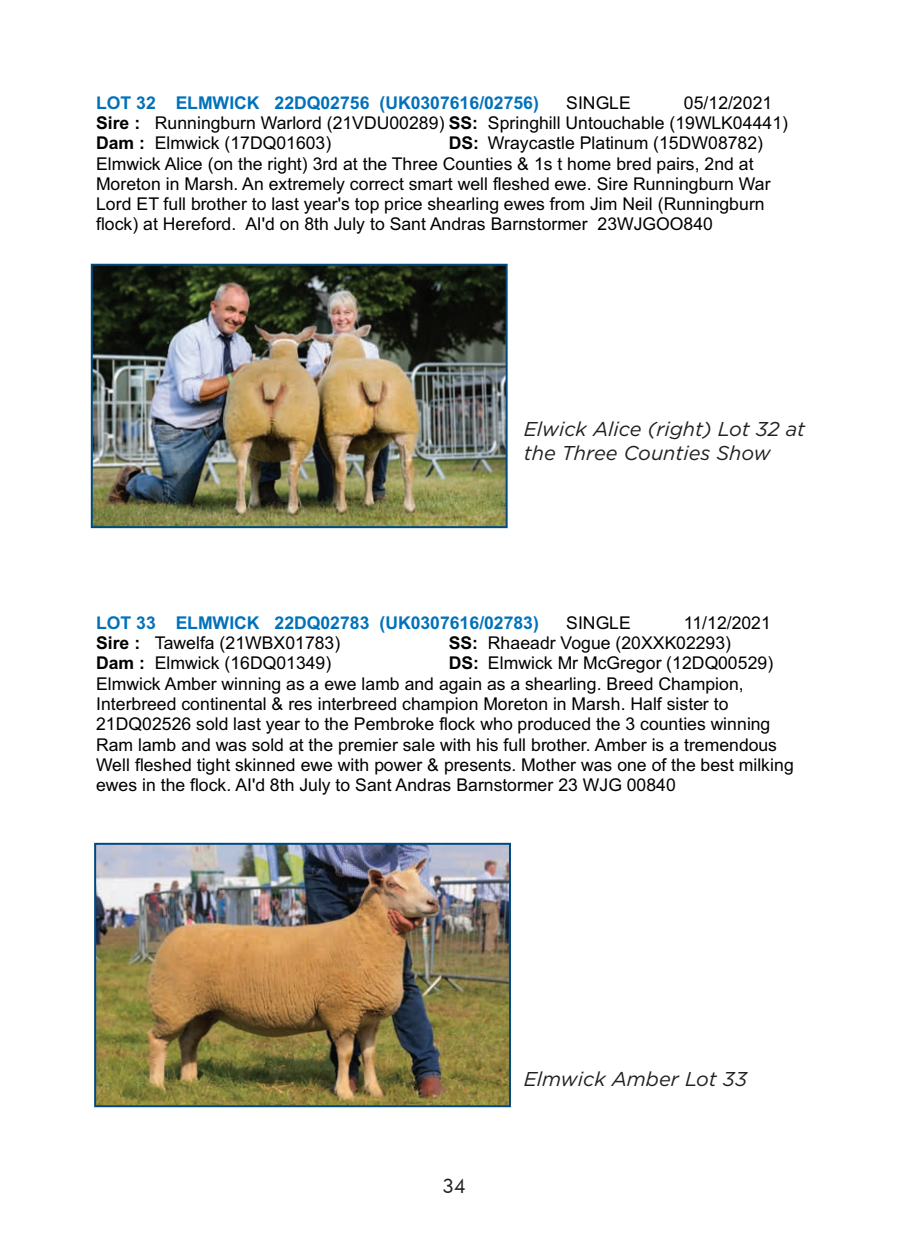
<style>
.page{position:relative;width:908px;height:1259px;background:#fff}
.page>*{position:absolute;margin:0;border:0;box-sizing:border-box;transform-origin:0 0}
.t1{font:italic 20px/24px "Gotham";color:#231f20}
.t2{font:20px "Geometric 415 BT Lite A";color:#231f20}
.t3{font:17.6px/20.2px "Arial";letter-spacing:.005em;color:#000}
.t4{font:700 17.6px "Arial";letter-spacing:.005em;color:#0071ba}
.s1{font-weight:700}
</style>
<div class="page">
<img style="left:94px;top:267px;width:410px;height:258px">
<div style="left:91px;top:264px;width:416px;height:264px;border:2px solid #004a7f"></div>
<img style="left:97px;top:846px;width:410px;height:258px">
<div style="left:94px;top:843px;width:416px;height:264px;border:2px solid #004a7f"></div>
<p class="t3" style="left:96px;top:94px;width:693px;text-indent:587px">05/12/2021<br><span class="s1">Sire :</span> Runningburn Warlord (21VDU00289) <span class="s1">SS:</span> Springhill Untouchable (19WLK04441)<br><span class="s1">Dam :</span> Elmwick (17DQ01603)</p>
<p class="t4" style="left:96px;top:96px;width:444px">LOT 32 ELMWICK 22DQ02756 (UK0307616/02756)</p>
<p class="t3" style="left:566px;top:94px;width:66px">SINGLE</p>
<p class="t3" style="left:96px;top:135px;width:675px;text-indent:352px"><span class="s1">DS:</span> Wraycastle Platinum (15DW08782)<br>Elmwick Alice (on the right) 3rd at the Three Counties &amp; 1s t home bred pairs, 2nd at Moreton in Marsh. An extremely correct smart well fleshed ewe. Sire Runningburn War Lord ET full brother to last year's top price shearling ewes from Jim Neil (Runningburn flock) at Hereford. AI'd on 8th July to Sant Andras Barnstormer 23WJGOO840</p>
<p class="t1" style="left:523px;top:418px;width:283px">Elwick Alice (right) Lot 32 at the Three Counties Show</p>
<p class="t4" style="left:96px;top:616px;width:444px">LOT 33 ELMWICK 22DQ02783 (UK0307616/02783)</p>
<p class="t3" style="left:566px;top:614px;width:66px">SINGLE</p>
<p class="t3" style="left:683px;top:614px;width:88px">11/12/2021</p>
<p class="t3" style="left:96px;top:635px;width:246px"><span class="s1">Sire :</span> Tawelfa (21WBX01783)</p>
<p class="t3" style="left:448px;top:635px;width:284px"><span class="s1">SS:</span> Rhaeadr Vogue (20XXK02293)</p>
<p class="t3" style="left:96px;top:655px;width:237px"><span class="s1">Dam :</span> Elmwick (16DQ01349)</p>
<p class="t3" style="left:96px;top:655px;width:699px;text-indent:352px"><span class="s1">DS:</span> Elmwick Mr McGregor (12DQ00529)<br>Elmwick Amber winning as a ewe lamb and again as a shearling. Breed Champion, Interbreed continental &amp; res interbreed champion Moreton in Marsh. Half sister to 21DQ02526 sold last year to the Pembroke flock who produced the 3 counties winning Ram lamb and was sold at the premier sale with his full brother. Amber is a tremendous Well fleshed tight skinned ewe with power &amp; presents. Mother was one of the best milking ewes in the flock. AI'd 8th July to Sant Andras Barnstormer 23 WJG 00840</p>
<p class="t2" style="left:442px;top:1173px;width:24px">34</p>
<p class="t1" style="left:523px;top:1068px;width:225px">Elmwick Amber Lot 33</p>
</div>
